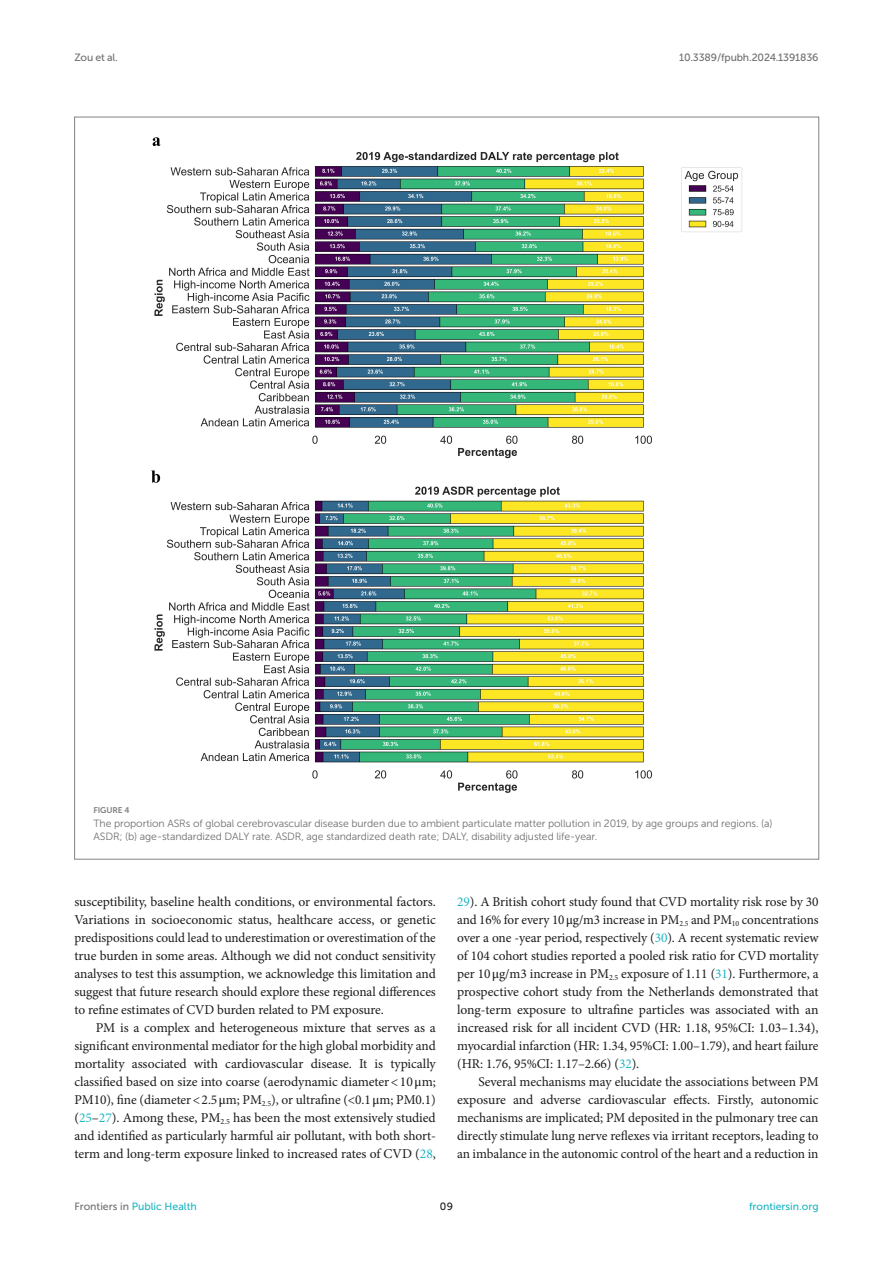
<style>
.page{position:relative;width:893px;height:1263px;background:#fff}
.page>*{position:absolute;margin:0;border:0;box-sizing:border-box;transform-origin:0 0}
.TEXT{font:13.5px/18px "Minion Pro";letter-spacing:-.005em;color:#1b1c1b;text-align:justify}
.FIG_LEG{font:10.5px/13.5px "Museo Sans 300";letter-spacing:-.01em;color:#706f70}
.t1{font:10.5px "Museo Sans 500";color:#1db5c3}
.t2{font:10.5px "Museo Sans 500";letter-spacing:-.015em;color:#706f70}
.t3{font:10.5px "Museo Sans 500";color:#1b1c1b}
.FIG_HD{font:8.25px "Museo Sans 700";letter-spacing:-.01em;color:#7e7f7f}
.s1{font-family:"STIX General"}
.s2{color:#1db5c3}
.s3{color:#706f70}
</style>
<div class="page">
<img style="left:151px;top:137px;width:591px;height:656px">
<p class="t2" style="left:74px;top:51px;width:45px">Zou et al.</p>
<p class="t2" style="left:679px;top:51px;width:141px">10.3389/fpubh.2024.1391836</p>
<p class="FIG_HD" style="left:94px;top:806px;width:37px">FIGURE 4</p>
<p class="FIG_LEG" style="left:94px;top:816px;width:680px">The proportion ASRs of global cerebrovascular disease burden due to ambient particulate matter pollution in 2019, by age groups and regions. (a)<br>ASDR; (b) age-standardized DALY rate. ASDR, age standardized death rate; DALY, disability adjusted life-year.</p>
<p class="TEXT" style="left:74px;top:893px;width:363px">susceptibility, baseline health conditions, or environmental factors.<br>Variations in socioeconomic status, healthcare access, or genetic predispositions could lead to underestimation or overestimation of the true burden in some areas. Although we did not conduct sensitivity analyses to test this assumption, we acknowledge this limitation and suggest that future research should explore these regional differences to refine estimates of CVD burden related to PM exposure.</p>
<p class="TEXT" style="left:74px;top:1019px;width:363px;text-indent:21px">PM is a complex and heterogeneous mixture that serves as a significant environmental mediator for the high global morbidity and mortality associated with cardiovascular disease. It is typically classified based on size into coarse (aerodynamic diameter&lt;10<span class="s1">μ</span>m; PM10), fine (diameter&lt;2.5<span class="s1">μ</span>m; PM<sub>2.5</sub>), or ultrafine (&lt;0.1<span class="s1">μ</span>m; PM0.1) (<span class="s2">25</span>–<span class="s2">27</span>). Among these, PM<sub>2.5</sub> has been the most extensively studied and identified as particularly harmful air pollutant, with both short&shy;term and long-term exposure linked to increased rates of CVD (<span class="s2">28</span>,</p>
<p class="TEXT" style="left:457px;top:893px;width:363px"><span class="s2">29</span>). A British cohort study found that CVD mortality risk rose by 30 and 16% for every 10<span class="s1">μ</span>g/m3 increase in PM<sub>2.5</sub> and PM<sub>10</sub> concentrations over a one -year period, respectively (<span class="s2">30</span>). A recent systematic review of 104 cohort studies reported a pooled risk ratio for CVD mortality per 10<span class="s1">μ</span>g/m3 increase in PM<sub>2.5</sub> exposure of 1.11 (<span class="s2">31</span>). Furthermore, a prospective cohort study from the Netherlands demonstrated that long-term exposure to ultrafine particles was associated with an increased risk for all incident CVD (HR: 1.18, 95%CI: 1.03–1.34), myocardial infarction (HR: 1.34, 95%CI: 1.00–1.79), and heart failure (HR: 1.76, 95%CI: 1.17–2.66) (<span class="s2">32</span>).</p>
<p class="TEXT" style="left:457px;top:1073px;width:363px;text-indent:21px">Several mechanisms may elucidate the associations between PM exposure and adverse cardiovascular effects. Firstly, autonomic mechanisms are implicated; PM deposited in the pulmonary tree can directly stimulate lung nerve reflexes via irritant receptors, leading to an imbalance in the autonomic control of the heart and a reduction in</p>
<p class="t1" style="left:74px;top:1200px;width:124px"><span class="s3">Frontiers in</span> Public Health</p>
<p class="t3" style="left:440px;top:1200px;width:15px">09</p>
<p class="t1" style="left:749px;top:1200px;width:71px">frontiersin.org</p>
</div>
